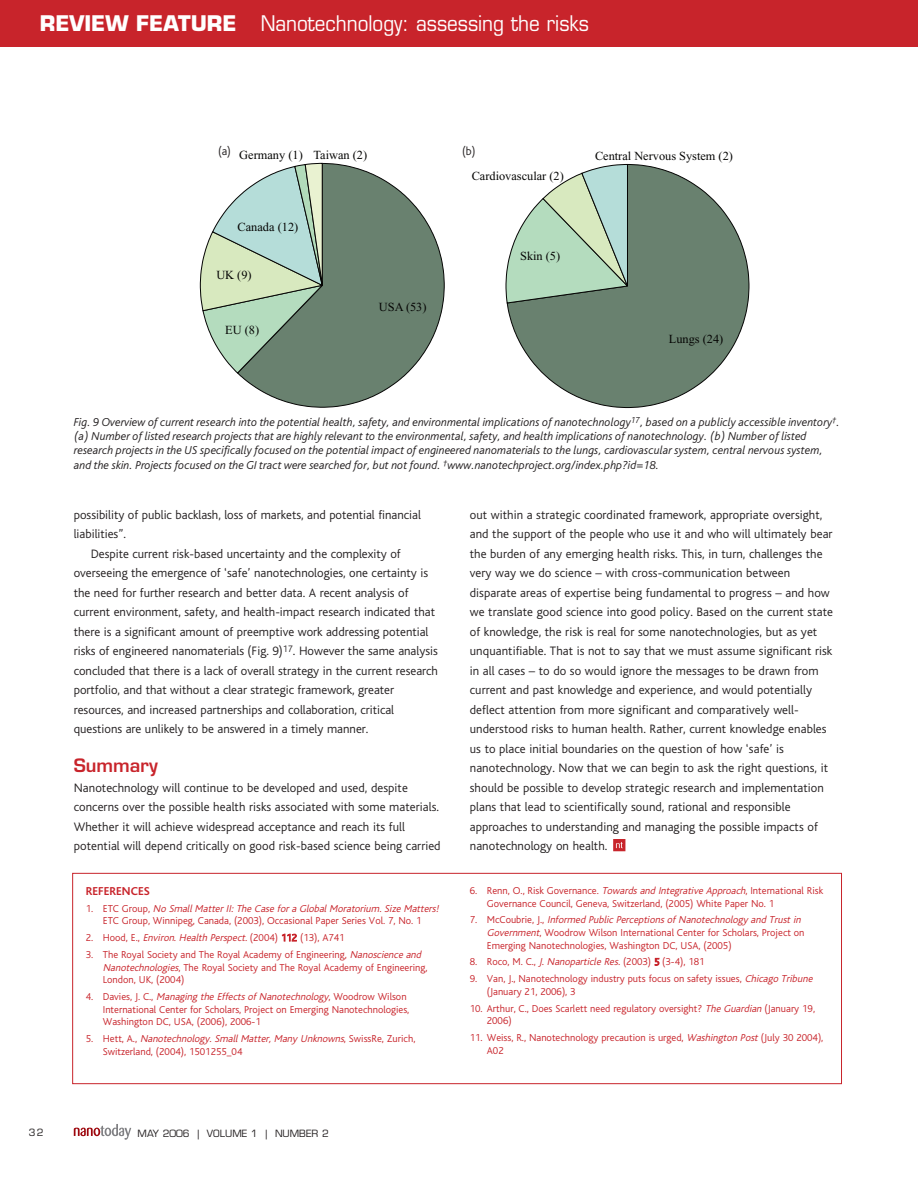
<style>
.page{position:relative;width:918px;height:1190px;background:#fff}
.page>*{position:absolute;margin:0;border:0;box-sizing:border-box;transform-origin:0 0}
.t1{font:21px "Eurostile";color:#fff;scale:.9 1}
.t2{font:600 18px "Eurostile";color:#c8242b}
.t3{font:300 12.75px/19.5px "Bliss";letter-spacing:.005em;color:#231f20}
.t4{font:12.3px "Times New Roman";color:#050504}
.t5{font:italic 300 12px/14.4px "Bliss";color:#231f20}
.t6{font:700 12px "Bliss";color:#c8242b}
.t7{font:300 12px "Bliss";color:#231f20}
.t8{font:300 10.5px/12.6px "Bliss";color:#c8242b}
.t9{font:9.75px "Eurostile";color:#231f20}
.s1{font-weight:700}
.s2{font-style:italic}
</style>
<div class="page">
<div style="left:72px;top:873px;width:770px;height:211px;border:1px solid #c8242b"></div>
<svg style="left:74px;top:1124px;width:57px;height:15px"></svg>
<div style="left:0;top:0;width:918px;height:46px;background:#c8242b"></div>
<svg style="left:613px;top:839px;width:12px;height:12px"></svg>
<svg style="left:237px;top:163px;width:207px;height:244px"></svg>
<svg style="left:200px;top:163px;width:123px;height:210px"></svg>
<svg style="left:507px;top:164px;width:242px;height:244px"></svg>
<svg style="left:506px;top:164px;width:122px;height:139px"></svg>
<div style="left:217px;top:145px;width:22px;height:21px;background:#fff"></div>
<h1 class="t1" style="left:40px;top:15px;width:612px"><span class="s1">REVIEW FEATURE</span> Nanotechnology: assessing the risks</h1>
<p class="t7" style="left:218px;top:146px;width:14px">(a)</p>
<p class="t7" style="left:462px;top:146px;width:15px">(b)</p>
<p class="t4" style="left:239px;top:150px;width:129px">Germany (1) Taiwan (2)</p>
<p class="t4" style="left:238px;top:222px;width:62px">Canada (12)</p>
<p class="t4" style="left:216px;top:270px;width:37px">UK (9)</p>
<p class="t4" style="left:225px;top:325px;width:35px">EU (8)</p>
<p class="t4" style="left:379px;top:302px;width:49px">USA (53)</p>
<p class="t4" style="left:472px;top:171px;width:94px">Cardiovascular (2)</p>
<p class="t4" style="left:520px;top:251px;width:42px">Skin (5)</p>
<p class="t4" style="left:595px;top:151px;width:139px">Central Nervous System (2)</p>
<p class="t4" style="left:669px;top:334px;width:56px">Lungs (24)</p>
<p class="t5" style="left:74px;top:415px;width:767px">Fig. 9 Overview of current research into the potential health, safety, and environmental implications of nanotechnology<sup>17</sup>, based on a publicly accessible inventory<sup>†</sup>. (a) Number of listed research projects that are highly relevant to the environmental, safety, and health implications of nanotechnology. (b) Number of listed research projects in the US specifically focused on the potential impact of engineered nanomaterials to the lungs, cardiovascular system, central nervous system, and the skin. Projects focused on the GI tract were searched for, but not found. <sup>†</sup>www.nanotechproject.org/index.php?id=18.</p>
<p class="t3" style="left:74px;top:505px;width:349px">possibility of public backlash, loss of markets, and potential financial</p>
<p class="t3" style="left:74px;top:525px;width:54px">liabilities”.</p>
<p class="t3" style="left:91px;top:544px;width:311px">Despite current risk-based uncertainty and the complexity of</p>
<p class="t3" style="left:74px;top:564px;width:356px">overseeing the emergence of ‘safe’ nanotechnologies, one certainty is</p>
<p class="t3" style="left:74px;top:583px;width:336px">the need for further research and better data. A recent analysis of</p>
<p class="t3" style="left:74px;top:603px;width:363px">current environment, safety, and health-impact research indicated that</p>
<p class="t3" style="left:74px;top:622px;width:356px">there is a significant amount of preemptive work addressing potential</p>
<p class="t3" style="left:74px;top:642px;width:366px">risks of engineered nanomaterials (Fig. 9)<sup>17</sup>. However the same analysis</p>
<p class="t3" style="left:74px;top:661px;width:366px">concluded that there is a lack of overall strategy in the current research</p>
<p class="t3" style="left:74px;top:681px;width:322px">portfolio, and that without a clear strategic framework, greater</p>
<p class="t3" style="left:74px;top:700px;width:322px">resources, and increased partnerships and collaboration, critical</p>
<p class="t3" style="left:74px;top:720px;width:296px">questions are unlikely to be answered in a timely manner.</p>
<h2 class="t2" style="left:74px;top:758px;width:85px">Summary</h2>
<p class="t3" style="left:74px;top:778px;width:368px">Nanotechnology will continue to be developed and used, despite concerns over the possible health risks associated with some materials.<br>Whether it will achieve widespread acceptance and reach its full potential will depend critically on good risk-based science being carried</p>
<p class="t6" style="left:86px;top:886px;width:65px">REFERENCES</p>
<p class="t8" style="left:86px;top:902px;width:357px;text-align:center">1 . E T C G r o u p , <span class="s2">No Small Matter II: The Case for a Global Moratorium. Size Matters!<br></span>ETC Group, Winnipeg, Canada, (2003), Occasional Paper Series Vol. 7, No. 1</p>
<p class="t8" style="left:86px;top:932px;width:260px">2. Hood, E., <span class="s2">Environ. Health Perspect.</span>(2004) 112 (13), A741</p>
<p class="t8" style="left:103px;top:949px;width:326px;text-indent:-17px">3. The Royal Society and The Royal Academy of Engineering, <span class="s2">Nanoscience and<br>Nanotechnologies</span>, The Royal Society and The Royal Academy of Engineering,<br>London, UK, (2004)</p>
<p class="t8" style="left:103px;top:991px;width:308px;text-indent:-17px">4 . D a v i e s , J . C . , <span class="s2">Managing the Effects of Nanotechnology</span>, W o o d r o w W i l s o n<br>International Center for Scholars, Project on Emerging Nanotechnologies,<br>Washington DC, USA, (2006), 2006-1</p>
<p class="t8" style="left:103px;top:1033px;width:314px;text-indent:-17px">5 . H e t t , A . , <span class="s2">Nanotechnology. Small Matter, Many Unknowns</span>, S w i s s R e , Z u r i c h ,<br>Switzerland, (2004), 1501255_04</p>
<p class="t9" style="left:29px;top:1129px;width:16px">32</p>
<p class="t9" style="left:138px;top:1129px;width:193px">MAY 2006 | VOLUME 1 | NUMBER 2</p>
<p class="t3" style="left:470px;top:505px;width:365px">out within a strategic coordinated framework, appropriate oversight, and the support of the people who use it and who will ultimately bear the burden of any emerging health risks. This, in turn, challenges the very way we do science – with cross-communication between disparate areas of expertise being fundamental to progress – and how we translate good science into good policy. Based on the current state of knowledge, the risk is real for some nanotechnologies, but as yet unquantifiable. That is not to say that we must assume significant risk in all cases – to do so would ignore the messages to be drawn from current and past knowledge and experience, and would potentially deflect attention from more significant and comparatively well&shy;understood risks to human health. Rather, current knowledge enables us to place initial boundaries on the question of how ‘safe’ is nanotechnology. Now that we can begin to ask the right questions, it should be possible to develop strategic research and implementation plans that lead to scientifically sound, rational and responsible approaches to understanding and managing the possible impacts of nanotechnology on health.</p>
<p class="t8" style="left:487px;top:885px;width:338px;text-indent:-17px">6. Renn, O., Risk Governance. <span class="s2">Towards and Integrative Approach</span>, International Risk<br>Governance Council, Geneva, Switzerland, (2005) White Paper No. 1</p>
<p class="t8" style="left:487px;top:914px;width:319px;text-indent:-17px">7 . M c C o u b r i e , J . , <span class="s2">Informed Public Perceptions of Nanotechnology and Trust in<br>Government</span>, Woodrow Wilson International Center for Scholars, Project on<br>Emerging Nanotechnologies, Washington DC, USA, (2005)</p>
<p class="t8" style="left:470px;top:956px;width:236px">8. Roco, M. C., <span class="s2">J. Nanoparticle Res.</span>(2003) 5 (3-4), 181</p>
<p class="t8" style="left:487px;top:973px;width:329px;text-indent:-17px">9. Van, J., Nanotechnology industry puts focus on safety issues, <span class="s2">Chicago Tribune </span>(January 21, 2006), 3</p>
<p class="t8" style="left:487px;top:1002px;width:330px;text-indent:-17px">10. Arthur, C., Does Scarlett need regulatory oversight? <span class="s2">The Guardian</span>(January 19,<br>2006)</p>
<p class="t8" style="left:487px;top:1032px;width:338px;text-indent:-17px">11. Weiss, R., Nanotechnology precaution is urged, <span class="s2">Washington Post</span>(July 30 2004),<br>A02</p>
</div>
